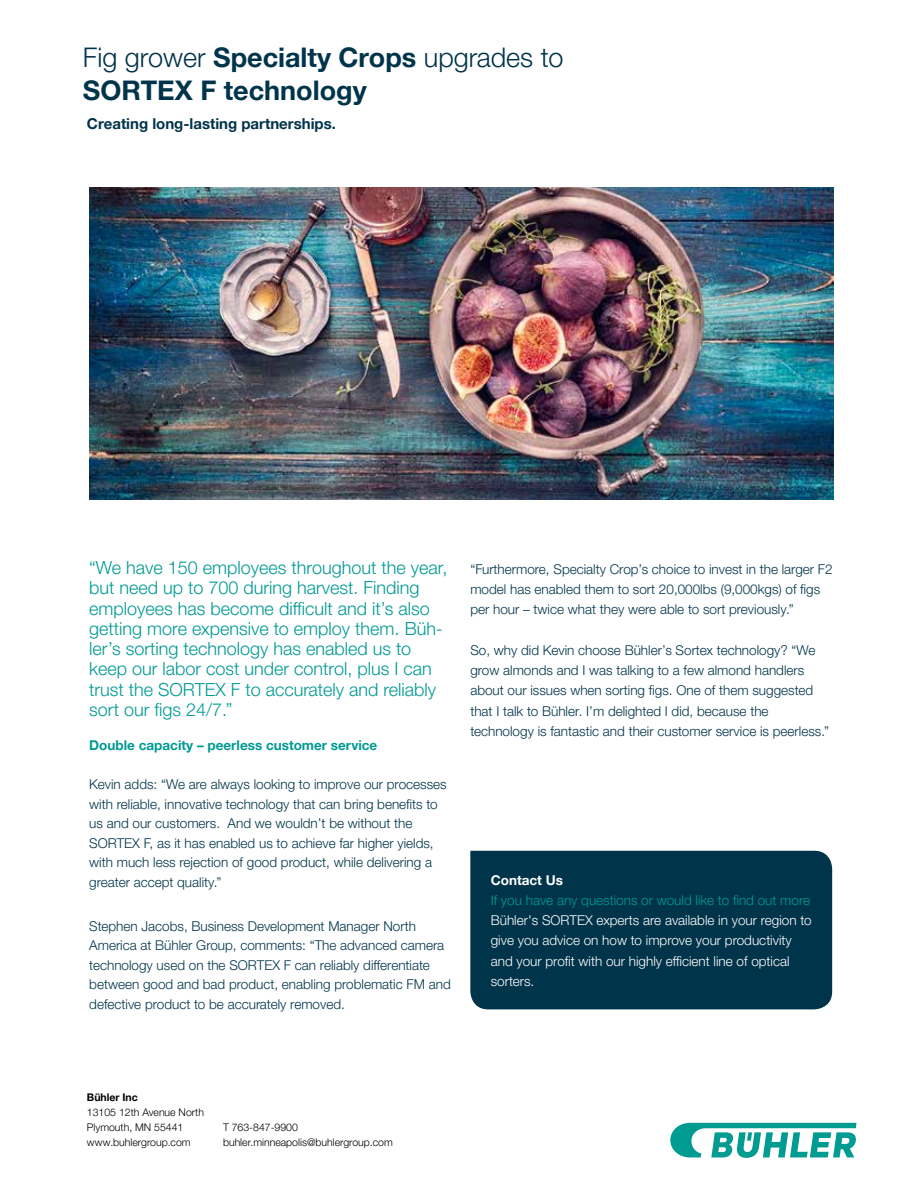
<style>
.page{position:relative;width:918px;height:1188px;background:#fff}
.page>*{position:absolute;margin:0;border:0;box-sizing:border-box;transform-origin:0 0}
.t1{font:700 27px/33px "Helvetica Neue LTW1 G";color:#00344a}
.t2{font:300 18px/20.2px "Helvetica Neue LTW1 G";color:#009a93}
.t3{font:700 15px "Helvetica Neue LTW1 G";color:#00344a}
.t4{font:300 13.5px/19.5px "Helvetica Neue LTW1 G";color:#00344a}
.t5{font:300 13.5px/20.2px "Helvetica Neue LTW1 G";color:#fff}
.t6{font:300 13.5px "Helvetica Neue LTW1 G";color:#009a93}
.t7{font:700 13.5px "Helvetica Neue LTW1 G";color:#009a93}
.t8{font:700 13.5px "Helvetica Neue LTW1 G";color:#fff}
.t9{font:300 10.5px/15px "Helvetica Neue LTW1 G";color:#000}
.t10{font:700 10.5px "Helvetica Neue LTW1 G";color:#000}
.s1{font-weight:300}
</style>
<div class="page">
<svg style="left:670px;top:1123px;width:187px;height:35px"></svg>
<img style="left:89px;top:187px;width:744px;height:313px">
<div style="left:470px;top:851px;width:362px;height:158px;background:#00344a"></div>
<h1 class="t1" style="left:83px;top:41px;width:482px"><span class="s1">Fig grower</span> Specialty Crops <span class="s1">upgrades to<br></span>SORTEX F technology</h1>
<p class="t3" style="left:87px;top:114px;width:251px">Creating long-lasting partnerships.</p>
<p class="t2" style="left:89px;top:557px;width:360px">“We have 150 employees throughout the year, but need up to 700 during harvest. Finding employees has become difficult and it’s also getting more expensive to employ them. Büh&shy;ler’s sorting technology has enabled us to keep our labor cost under control, plus I can trust the SORTEX F to accurately and reliably sort our figs 24/7.”</p>
<p class="t7" style="left:89px;top:736px;width:290px">Double capacity – peerless customer service</p>
<p class="t4" style="left:89px;top:775px;width:359px">Kevin adds: “We are always looking to improve our processes with reliable, innovative technology that can bring benefits to us and our customers. And we wouldn’t be without the SORTEX F, as it has enabled us to achieve far higher yields, with much less rejection of good product, while delivering a greater accept quality.”</p>
<p class="t4" style="left:89px;top:916px;width:363px">Stephen Jacobs, Business Development Manager North America at Bühler Group, comments: “The advanced camera technology used on the SORTEX F can reliably differentiate between good and bad product, enabling problematic FM and defective product to be accurately removed.</p>
<p class="t4" style="left:470px;top:559px;width:364px;line-height:20.2px">“Furthermore, Specialty Crop’s choice to invest in the larger F2 model has enabled them to sort 20,000lbs (9,000kgs) of figs per hour – twice what they were able to sort previously.”</p>
<p class="t4" style="left:470px;top:640px;width:360px;line-height:20.2px">So, why did Kevin choose Bühler’s Sortex technology? “We grow almonds and I was talking to a few almond handlers about our issues when sorting figs. One of them suggested that I talk to Bühler. I’m delighted I did, because the technology is fantastic and their customer service is peerless.”</p>
<p class="t8" style="left:491px;top:871px;width:74px">Contact Us</p>
<p class="t6" style="left:491px;top:892px;width:321px">If you have any questions or would like to find out more</p>
<p class="t5" style="left:491px;top:910px;width:322px">Bühler's SORTEX experts are available in your region to give you advice on how to improve your productivity and your profit with our highly efficient line of optical sorters.</p>
<p class="t10" style="left:87px;top:1091px;width:52px">Bühler Inc</p>
<p class="t9" style="left:87px;top:1105px;width:119px">13105 12th Avenue North<br>Plymouth, MN 55441</p>
<p class="t9" style="left:223px;top:1120px;width:76px">T 763-847-9900</p>
<p class="t9" style="left:87px;top:1135px;width:105px">www.buhlergroup.com</p>
<p class="t9" style="left:223px;top:1135px;width:171px">buhler.minneapolis@buhlergroup.com</p>
</div>
